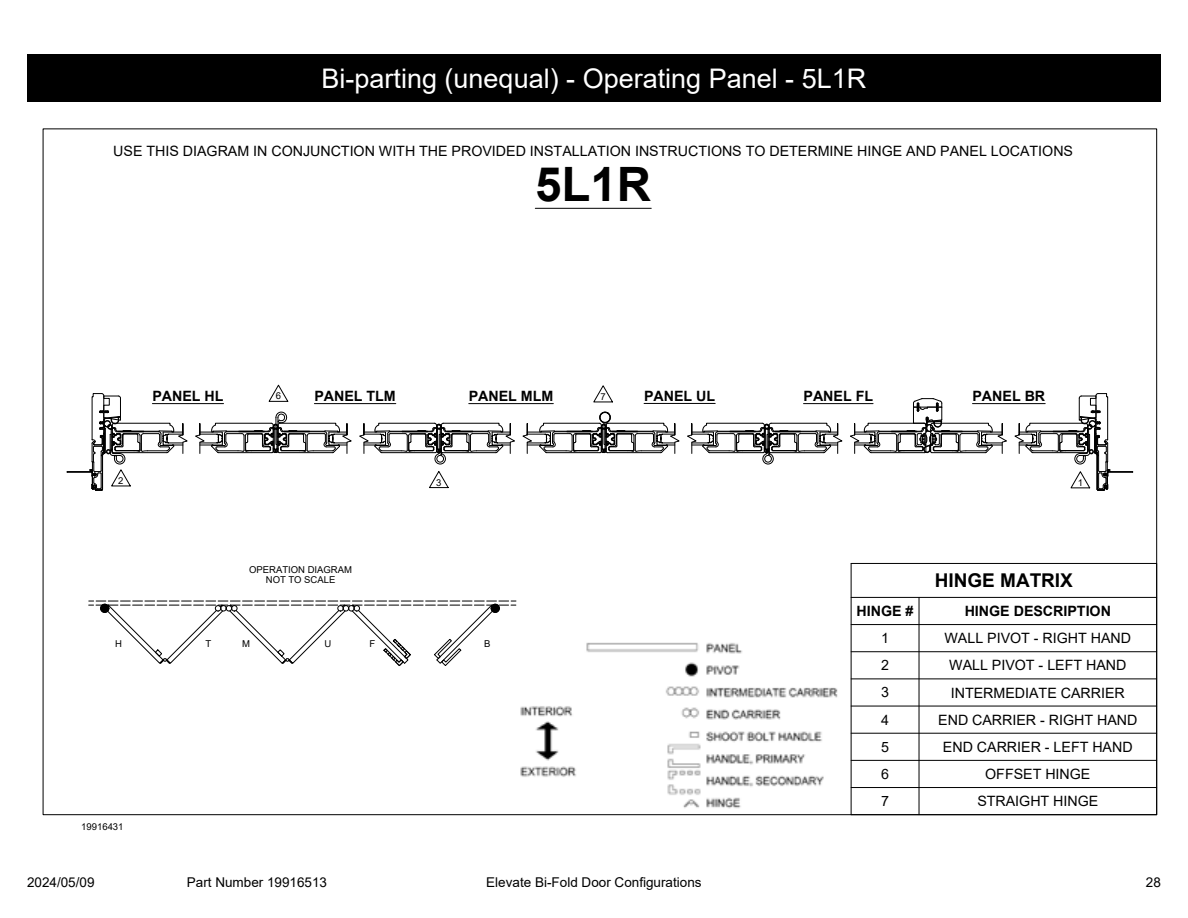
<style>
.page{position:relative;width:1188px;height:918px;background:#fff}
.page>*{position:absolute;margin:0;border:0;box-sizing:border-box;transform-origin:0 0}
.t1{font:700 47.4px "Arial";color:#000}
.t2{font:27px "Arial";color:#fff}
.t3{font:700 18.9px "Arial";letter-spacing:-.005em;color:#000}
.t4{font:14.25px/27.2px "Arial";letter-spacing:-.005em;color:#000;text-align:justify}
.t5{font:700 14.25px "Arial";letter-spacing:-.005em;color:#000}
.t6{font:13.5px "Arial";color:#000101}
.t7{font:9.45px/10.6px "Arial";letter-spacing:-.005em;color:#000;text-align:center}
</style>
<div class="page">
<img style="left:520px;top:642px;width:318px;height:167px">
<svg style="left:195px;top:412px;width:157px;height:42px"></svg>
<svg style="left:359px;top:423px;width:156px;height:41px"></svg>
<svg style="left:687px;top:423px;width:156px;height:41px"></svg>
<svg style="left:522px;top:411px;width:158px;height:43px"></svg>
<svg style="left:850px;top:398px;width:157px;height:56px"></svg>
<svg style="left:851px;top:563px;width:306px;height:252px"></svg>
<hr style="left:535px;top:208px;width:116px;height:1px;background:#000">
<hr style="left:152px;top:403px;width:72px;height:1px;background:#000">
<hr style="left:314px;top:403px;width:82px;height:1px;background:#000">
<hr style="left:469px;top:403px;width:84px;height:1px;background:#000">
<hr style="left:644px;top:403px;width:71px;height:1px;background:#000">
<hr style="left:804px;top:403px;width:69px;height:1px;background:#000">
<hr style="left:972px;top:403px;width:73px;height:1px;background:#000">
<svg style="left:89px;top:601px;width:427px;height:65px"></svg>
<div style="left:491px;top:604px;width:8px;height:9px;border:1px solid #000;border-radius:50%"></div>
<div style="left:101px;top:604px;width:8px;height:9px;border:1px solid #000;border-radius:50%"></div>
<svg style="left:67px;top:393px;width:121px;height:98px"></svg>
<svg style="left:269px;top:385px;width:19px;height:17px"></svg>
<svg style="left:429px;top:471px;width:20px;height:17px"></svg>
<svg style="left:593px;top:385px;width:20px;height:17px"></svg>
<svg style="left:1014px;top:393px;width:119px;height:98px"></svg>
<div style="left:27px;top:54px;width:1134px;height:48px;background:#000"></div>
<h2 class="t2" style="left:322px;top:60px;width:546px">Bi-parting (unequal) - Operating Panel - 5L1R</h2>
<p class="t4" style="left:113px;top:138px;width:961px">USE THIS DIAGRAM IN CONJUNCTION WITH THE PROVIDED INSTALLATION INSTRUCTIONS TO DETERMINE HINGE AND PANEL LOCATIONS</p>
<h1 class="t1" style="left:535px;top:151px;width:117px">5L1R</h1>
<p class="t7" style="left:118px;top:475px;width:7px">2</p>
<p class="t5" style="left:152px;top:386px;width:73px">PANEL HL</p>
<p class="t5" style="left:314px;top:386px;width:83px">PANEL TLM</p>
<p class="t5" style="left:469px;top:386px;width:86px">PANEL MLM</p>
<p class="t5" style="left:644px;top:386px;width:73px">PANEL UL</p>
<p class="t5" style="left:804px;top:386px;width:71px">PANEL FL</p>
<p class="t5" style="left:972px;top:386px;width:74px">PANEL BR</p>
<p class="t7" style="left:276px;top:391px;width:7px">6</p>
<p class="t7" style="left:600px;top:391px;width:7px">7</p>
<p class="t7" style="left:436px;top:477px;width:7px">3</p>
<p class="t7" style="left:1078px;top:477px;width:7px">1</p>
<p class="t7" style="left:249px;top:564px;width:104px">OPERATION DIAGRAM<br>NOT TO SCALE</p>
<h3 class="t3" style="left:935px;top:567px;width:140px">HINGE MATRIX</h3>
<p class="t5" style="left:857px;top:601px;width:59px">HINGE #</p>
<p class="t5" style="left:965px;top:601px;width:148px">HINGE DESCRIPTION</p>
<p class="t7" style="left:115px;top:639px;width:8px">H</p>
<p class="t7" style="left:206px;top:639px;width:7px">T</p>
<p class="t7" style="left:242px;top:639px;width:9px">M</p>
<p class="t7" style="left:325px;top:639px;width:8px">U</p>
<p class="t7" style="left:370px;top:639px;width:7px">F</p>
<p class="t7" style="left:484px;top:639px;width:8px">B</p>
<p class="t7" style="left:81px;top:821px;width:44px">19916431</p>
<p class="t4" style="left:881px;top:625px;width:10px">1<br>2<br>3<br>4<br>5<br>6<br>7</p>
<p class="t4" style="left:938px;top:625px;width:201px;text-align:center">WALL PIVOT - RIGHT HAND<br>WALL PIVOT - LEFT HAND<br>INTERMEDIATE CARRIER<br>END CARRIER - RIGHT HAND<br>END CARRIER - LEFT HAND<br>OFFSET HINGE<br>STRAIGHT HINGE</p>
<p class="t6" style="left:27px;top:873px;width:69px">2024/05/09</p>
<p class="t6" style="left:187px;top:873px;width:142px">Part Number 19916513</p>
<p class="t6" style="left:486px;top:873px;width:217px">Elevate Bi-Fold Door Configurations</p>
<p class="t6" style="left:1146px;top:873px;width:17px">28</p>
</div>
